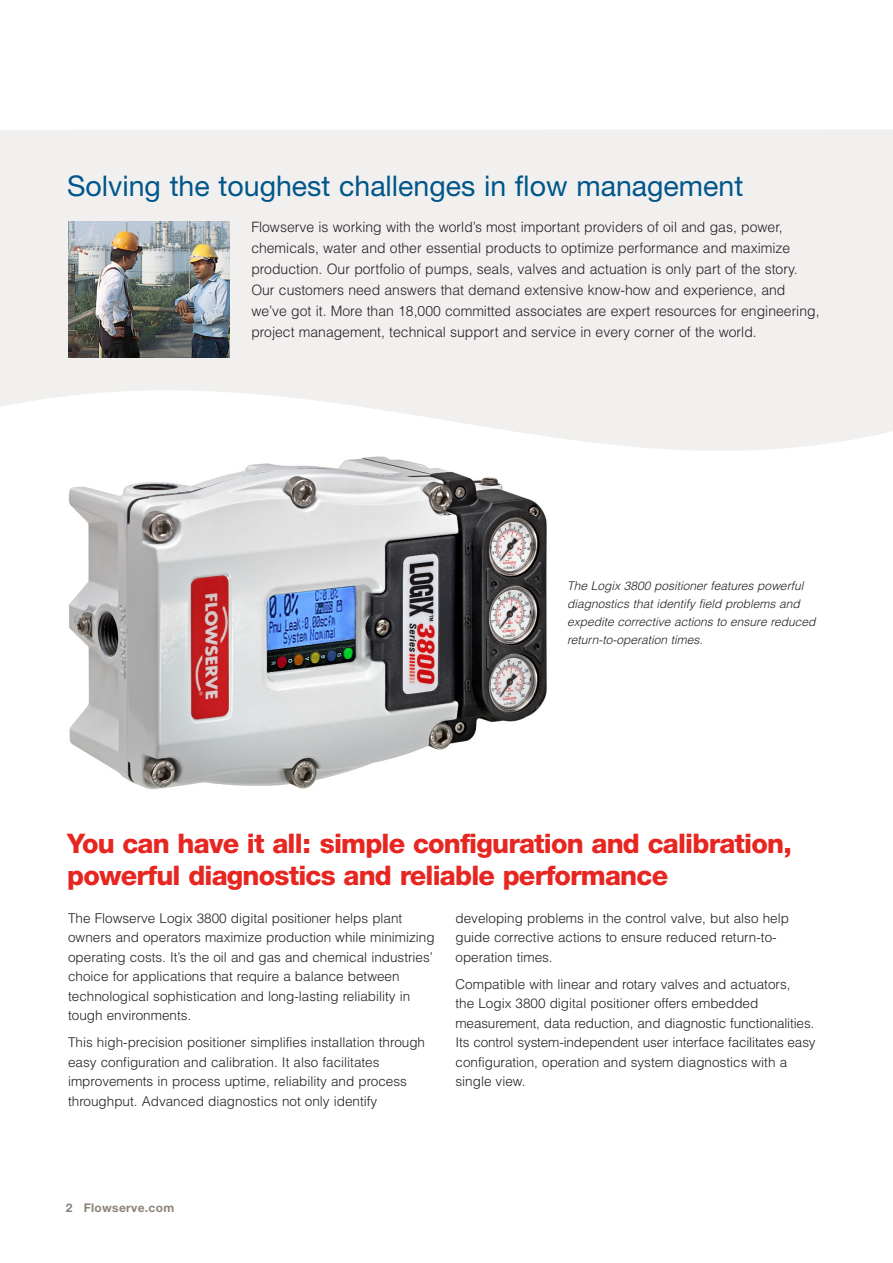
<style>
.page{position:relative;width:893px;height:1263px;background:#fff}
.page>*{position:absolute;margin:0;border:0;box-sizing:border-box;transform-origin:0 0}
.MB-Red_Page_Header{font:28.5px "Helvetica Neue LT Std";color:#00568a}
.t1{font:800 27px/31.5px "Helvetica Neue LT Std";letter-spacing:-.03em;color:#e72621}
.PB-Intro_Paragraph{font:300 14.25px/21px "Helvetica LT Std";color:#231f20}
.t2{font:300 13.5px/19.5px "Helvetica LT Std";color:#231f20}
.PB-Callout_Body{font:italic 300 12px/18px "Helvetica LT Std";color:#231f20}
.t3{font:700 12px "Helvetica Neue LT Std";letter-spacing:.025em;color:#8c837a}
</style>
<div class="page">
<svg style="left:0;top:129px;width:893px;height:322px;fill:#f1f0ef"></svg>
<img style="left:68px;top:221px;width:161px;height:136px">
<img style="left:47px;top:446px;width:541px;height:343px">
<p class="MB-Red_Page_Header" style="left:67px;top:169px;width:678px">Solving the toughest challenges in flow management</p>
<p class="PB-Intro_Paragraph" style="left:251px;top:216px;width:570px">Flowserve is working with the world’s most important providers of oil and gas, power, chemicals, water and other essential products to optimize performance and maximize production. Our portfolio of pumps, seals, valves and actuation is only part of the story.<br>Our customers need answers that demand extensive know-how and experience, and we’ve got it. More than 18,000 committed associates are expert resources for engineering, project management, technical support and service in every corner of the world.</p>
<p class="PB-Callout_Body" style="left:567px;top:577px;width:250px">The Logix 3800 positioner features powerful diagnostics that identify field problems and expedite corrective actions to ensure reduced return-to-operation times.</p>
<p class="t1" style="left:67px;top:827px;width:726px">You can have it all: simple configuration and calibration, powerful diagnostics and reliable performance</p>
<p class="t2" style="left:68px;top:908px;width:368px">The Flowserve Logix 3800 digital positioner helps plant owners and operators maximize production while minimizing operating costs. It’s the oil and gas and chemical industries’ choice for applications that require a balance between technological sophistication and long-lasting reliability in tough environments.</p>
<p class="t2" style="left:68px;top:1032px;width:358px">This high-precision positioner simplifies installation through easy configuration and calibration. It also facilitates improvements in process uptime, reliability and process throughput. Advanced diagnostics not only identify</p>
<p class="t2" style="left:455px;top:908px;width:335px">developing problems in the control valve, but also help guide corrective actions to ensure reduced return-to&shy;operation times.</p>
<p class="t2" style="left:455px;top:974px;width:362px">Compatible with linear and rotary valves and actuators,<br>the Logix 3800 digital positioner offers embedded measurement, data reduction, and diagnostic functionalities.<br>Its control system-independent user interface facilitates easy configuration, operation and system diagnostics with a single view.</p>
<p class="t3" style="left:66px;top:1201px;width:110px">2 Flowserve.com</p>
</div>
